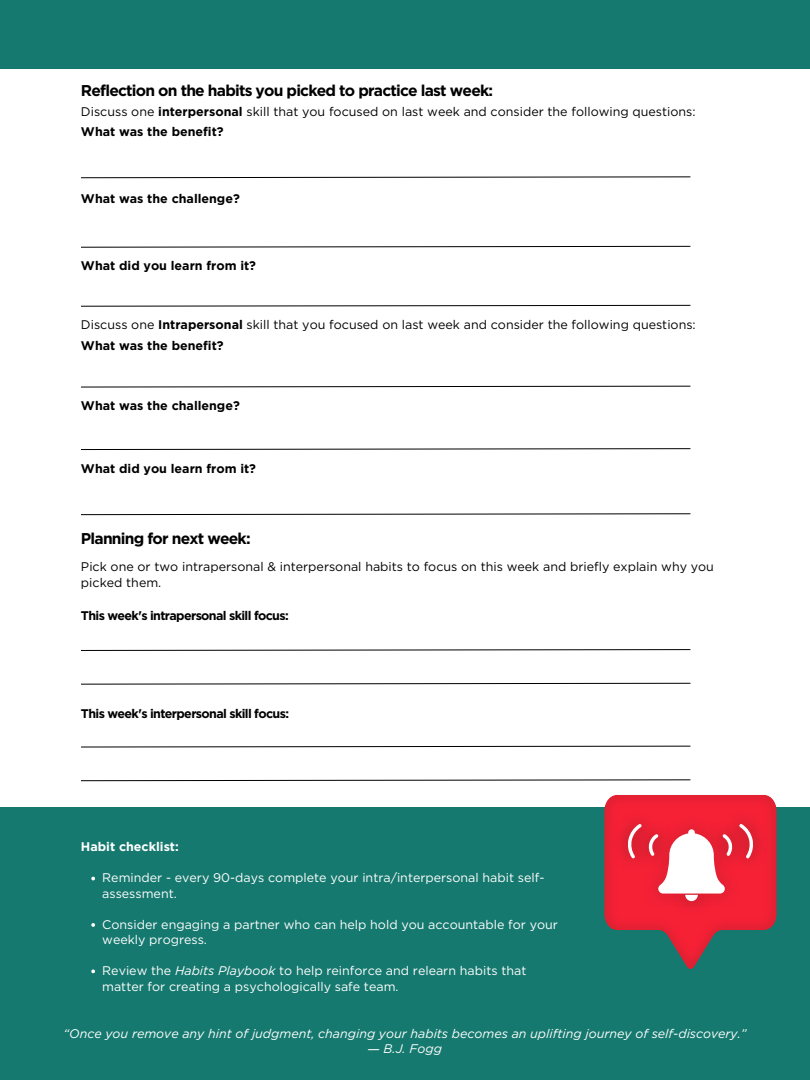
<style>
.page{position:relative;width:810px;height:1080px;background:#fff}
.page>*{position:absolute;margin:0;border:0;box-sizing:border-box;transform-origin:0 0}
.t1{font:700 15.62px "Gotham";letter-spacing:-.05em;color:#000}
.t2{font:12.5px/15.5px "Gotham";color:#000}
.t3{font:12.5px/15.5px "Gotham";color:#fff}
.t4{font:700 12.5px "Gotham";color:#000}
.t5{font:italic 12.5px "Gotham";color:#fff}
.t6{font:700 12.5px "Gotham";letter-spacing:-.05em;color:#000}
.t7{font:700 12.5px "Gotham";color:#fff}
.s1{font-weight:700}
.s2{font-style:italic}
.s3{font-family:"Noto Sans"}
</style>
<div class="page">
<div style="left:0;top:0;width:810px;height:68px;background:#16796f"></div>
<div style="left:0;top:807px;width:810px;height:273px;background:#16796f"></div>
<svg style="left:81px;top:176px;width:610px;height:3px"></svg>
<svg style="left:81px;top:245px;width:610px;height:3px"></svg>
<svg style="left:81px;top:304px;width:610px;height:3px"></svg>
<svg style="left:81px;top:385px;width:610px;height:3px"></svg>
<svg style="left:81px;top:448px;width:610px;height:2px"></svg>
<svg style="left:81px;top:513px;width:610px;height:3px"></svg>
<svg style="left:81px;top:649px;width:610px;height:2px"></svg>
<svg style="left:81px;top:682px;width:610px;height:3px"></svg>
<svg style="left:81px;top:745px;width:610px;height:3px"></svg>
<svg style="left:81px;top:779px;width:610px;height:3px"></svg>
<svg style="left:604px;top:795px;width:173px;height:174px"></svg>
<svg style="left:91px;top:877px;width:4px;height:3px"></svg>
<svg style="left:91px;top:923px;width:4px;height:4px"></svg>
<svg style="left:91px;top:969px;width:4px;height:4px"></svg>
<p class="t1" style="left:81px;top:81px;width:414px">Reflection on the habits you picked to practice last week:</p>
<p class="t2" style="left:81px;top:104px;width:616px">Discuss one <span class="s1">interpersonal</span> skill that you focused on last week and consider the following questions:</p>
<p class="t4" style="left:81px;top:124px;width:144px">What was the benefit?</p>
<p class="t4" style="left:81px;top:191px;width:160px">What was the challenge?</p>
<p class="t4" style="left:81px;top:258px;width:177px">What did you learn from it?</p>
<p class="t2" style="left:81px;top:317px;width:616px">Discuss one <span class="s1">Intrapersonal</span> skill that you focused on last week and consider the following questions:</p>
<p class="t4" style="left:81px;top:338px;width:144px">What was the benefit?</p>
<p class="t4" style="left:81px;top:398px;width:160px">What was the challenge?</p>
<p class="t4" style="left:81px;top:461px;width:177px">What did you learn from it?</p>
<p class="t1" style="left:81px;top:529px;width:171px">Planning for next week:</p>
<p class="t2" style="left:81px;top:559px;width:635px">Pick one or two intrapersonal &amp; interpersonal habits to focus on this week and briefly explain why you picked them.</p>
<p class="t6" style="left:81px;top:608px;width:209px">This week's intrapersonal skill focus:</p>
<p class="t6" style="left:81px;top:706px;width:210px">This week's interpersonal skill focus:</p>
<p class="t7" style="left:81px;top:839px;width:99px">Habit checklist:</p>
<p class="t3" style="left:102px;top:870px;width:444px">Reminder - every 90-days complete your intra/interpersonal habit self&shy;assessment.</p>
<p class="t3" style="left:102px;top:916px;width:457px">Consider engaging a partner who can help hold you accountable for your weekly progress.</p>
<p class="t3" style="left:102px;top:963px;width:426px">Review the <span class="s2">Habits Playbook</span> to help reinforce and relearn habits that matter for creating a psychologically safe team.</p>
<p class="t5" style="left:64px;top:1026px;width:684px">“Once you remove any hint of judgment, changing your habits becomes an uplifting journey of self-discovery.”</p>
<p class="t5" style="left:368px;top:1041px;width:76px"><span class="s3">―</span> B.J. Fogg</p>
</div>
